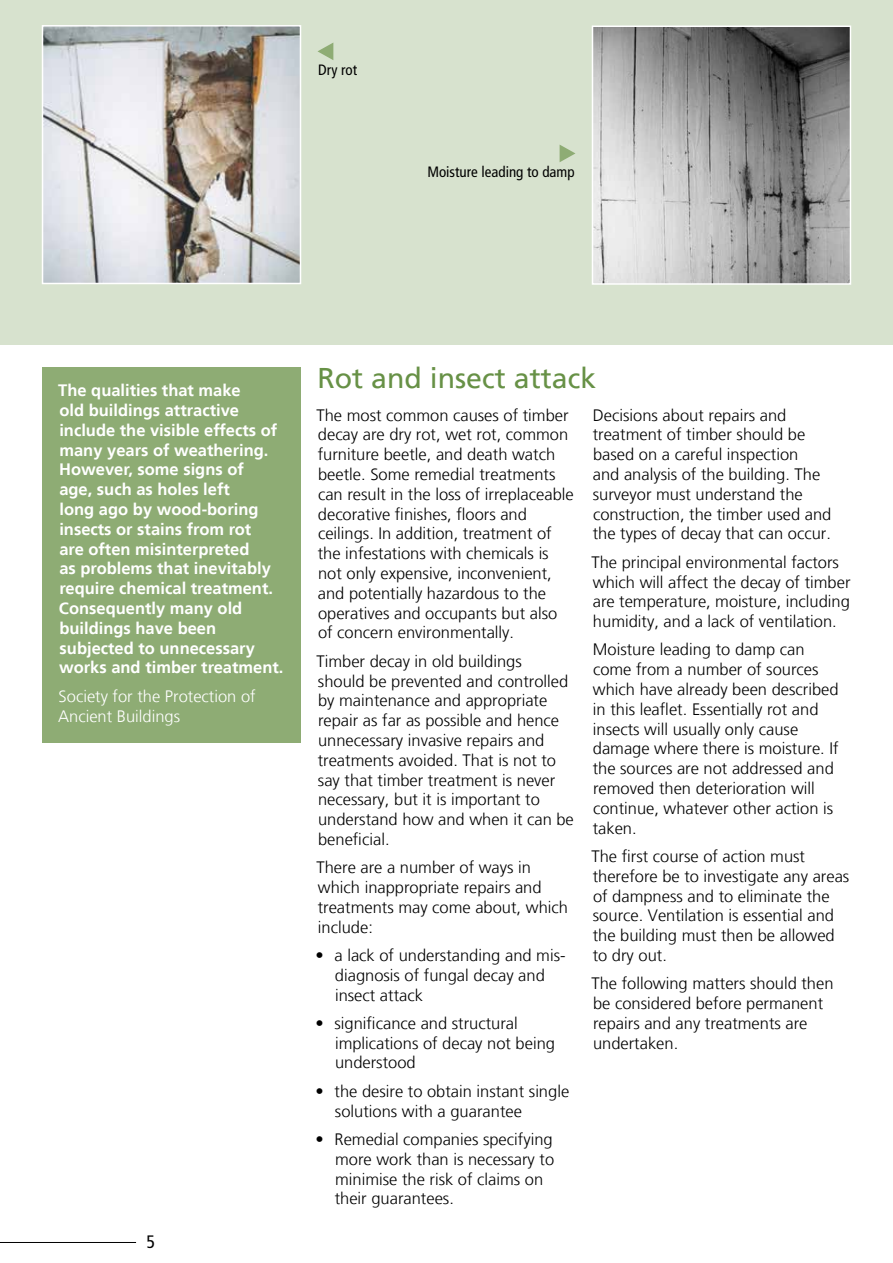
<style>
.page{position:relative;width:893px;height:1263px;background:#fff}
.page>*{position:absolute;margin:0;border:0;box-sizing:border-box;transform-origin:0 0}
.t1{font:28.5px "Frutiger LT";color:#679146}
.t2{font:condensed 18px "Frutiger LT";color:#000}
.t3{font:300 16.5px/19.8px "Frutiger LT";color:#000}
.t4{font:700 16.5px/19.8px "Frutiger LT";color:#fff}
.t5{font:300 16.5px/19.8px "Frutiger LT";color:#fff}
.t6{font:condensed 15px "Frutiger LT";color:#000}
</style>
<div class="page">
<hr style="left:0;top:1242px;width:136px;height:1px;background:#000">
<div style="left:0;top:0;width:893px;height:344px;background:#d7e2ce"></div>
<img style="left:45px;top:28px;width:253px;height:253px">
<div style="left:42px;top:25px;width:259px;height:259px;border:2px solid #fff"></div>
<svg style="left:317px;top:43px;width:16px;height:17px"></svg>
<svg style="left:560px;top:145px;width:15px;height:17px"></svg>
<img style="left:595px;top:29px;width:253px;height:253px">
<div style="left:592px;top:26px;width:259px;height:259px;border:2px solid #fff"></div>
<div style="left:42px;top:367px;width:258px;height:376px;background:#8eac74"></div>
<p class="t6" style="left:318px;top:61px;width:40px">Dry rot</p>
<p class="t6" style="left:427px;top:163px;width:149px">Moisture leading to damp</p>
<p class="t4" style="left:58px;top:381px;width:227px">The qualities that make<br>old buildings attractive include the visible effects of many years of weathering.<br>However, some signs of<br>age, such as holes left<br>long ago by wood-boring insects or stains from rot<br>are often misinterpreted<br>as problems that inevitably require chemical treatment.<br>Consequently many old buildings have been subjected to unnecessary works and timber treatment.</p>
<p class="t5" style="left:58px;top:686px;width:199px">Society for the Protection of<br>Ancient Buildings</p>
<p class="t2" style="left:146px;top:1232px;width:10px">5</p>
<h1 class="t1" style="left:317px;top:361px;width:280px">Rot and insect attack</h1>
<p class="t3" style="left:316px;top:405px;width:259px">The most common causes of timber decay are dry rot, wet rot, common furniture beetle, and death watch beetle. Some remedial treatments can result in the loss of irreplaceable decorative finishes, floors and ceilings. In addition, treatment of the infestations with chemicals is not only expensive, inconvenient, and potentially hazardous to the operatives and occupants but also of concern environmentally.</p>
<p class="t3" style="left:316px;top:651px;width:259px">Timber decay in old buildings<br>should be prevented and controlled by maintenance and appropriate repair as far as possible and hence unnecessary invasive repairs and treatments avoided. That is not to say that timber treatment is never necessary, but it is important to understand how and when it can be beneficial.</p>
<p class="t3" style="left:316px;top:858px;width:253px">There are a number of ways in which inappropriate repairs and treatments may come about, which include:</p>
<p class="t3" style="left:335px;top:946px;width:232px;text-indent:-19px">• a lack of understanding and mis&shy;diagnosis of fungal decay and insect attack</p>
<p class="t3" style="left:335px;top:1013px;width:222px;text-indent:-19px">• significance and structural implications of decay not being understood</p>
<p class="t3" style="left:335px;top:1081px;width:236px;text-indent:-19px">• the desire to obtain instant single solutions with a guarantee</p>
<p class="t3" style="left:335px;top:1129px;width:221px;text-indent:-19px">• Remedial companies specifying more work than is necessary to minimise the risk of claims on their guarantees.</p>
<p class="t3" style="left:593px;top:405px;width:240px">Decisions about repairs and treatment of timber should be based on a careful inspection<br>and analysis of the building. The surveyor must understand the construction, the timber used and the types of decay that can occur.</p>
<p class="t3" style="left:591px;top:552px;width:261px">The principal environmental factors which will affect the decay of timber are temperature, moisture, including humidity, and a lack of ventilation.</p>
<p class="t3" style="left:593px;top:640px;width:247px">Moisture leading to damp can come from a number of sources which have already been described in this leaflet. Essentially rot and insects will usually only cause damage where there is moisture. If the sources are not addressed and removed then deterioration will continue, whatever other action is taken.</p>
<p class="t3" style="left:591px;top:846px;width:259px">The first course of action must therefore be to investigate any areas of dampness and to eliminate the source. Ventilation is essential and the building must then be allowed to dry out.</p>
<p class="t3" style="left:591px;top:974px;width:244px">The following matters should then be considered before permanent repairs and any treatments are undertaken.</p>
</div>
